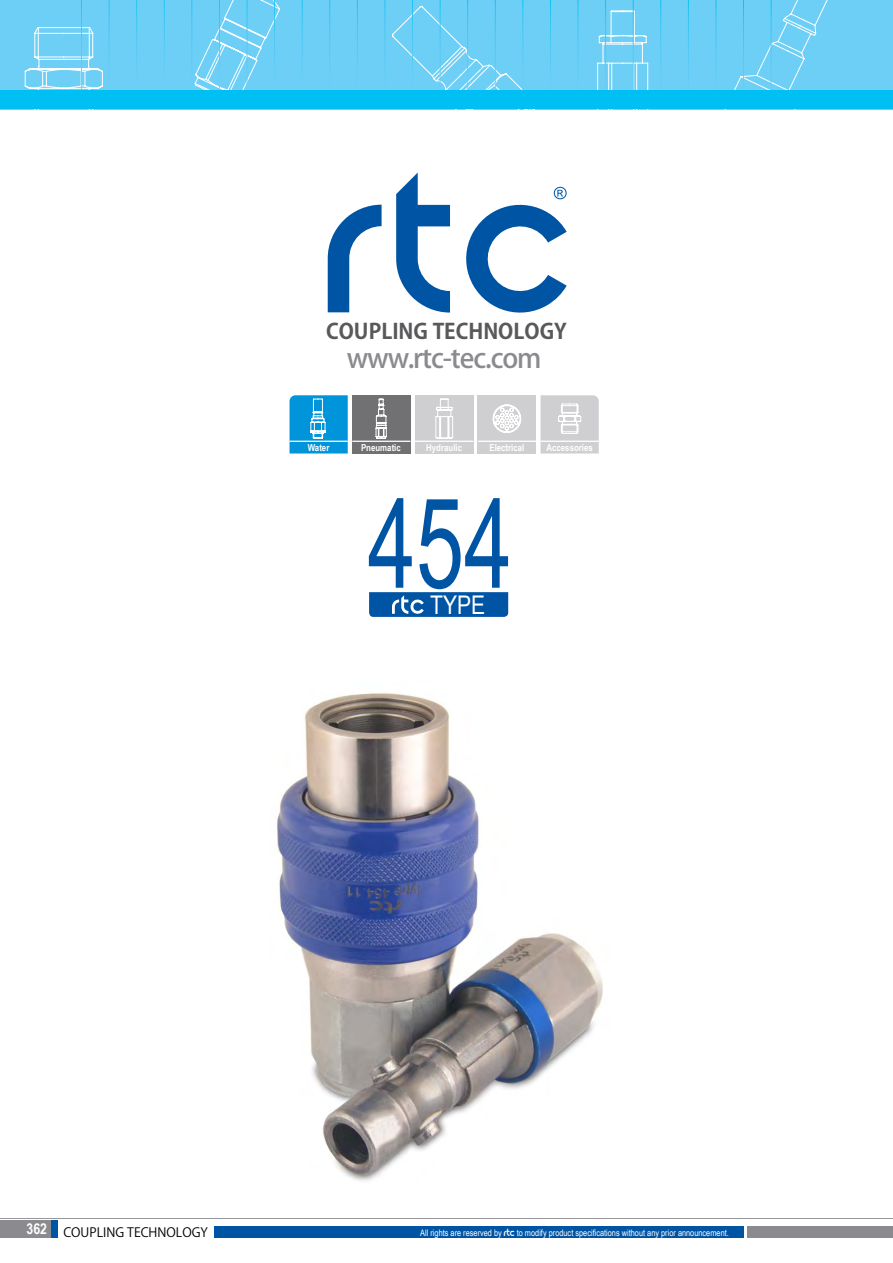
<style>
.page{position:relative;width:893px;height:1263px;background:#fff}
.page>*{position:absolute;margin:0;border:0;box-sizing:border-box;transform-origin:0 0}
.t1{font:125.1px "Arial Narrow";color:#0054a4;scale:.84 1}
.t2{font:500 27px "Koz Go Pr 6 N";letter-spacing:-.04em;color:#8b8a8e}
.t3{font:25.65px "Arial Narrow";color:#fff}
.t4{font:700 21.15px "Koz Go Pr 6 N";color:#58595b}
.t5{font:12.75px "Koz Go Pr 6 N";color:#000}
.t6{font:700 9.6px "Arial Narrow";color:#fff}
.t7{font:9px "Arial Narrow";color:#fff}
.s1{font-family:"Abode";font-size:10.5px}
</style>
<div class="page">
<div style="left:0;top:1220px;width:50px;height:17px;background:#8b8a8e"></div>
<div style="left:747px;top:1226px;width:146px;height:11px;background:#8b8a8e"></div>
<div style="left:214px;top:1226px;width:530px;height:11px;background:#0054a4"></div>
<div style="left:51px;top:1220px;width:7px;height:17px;background:#0054a4"></div>
<hr style="left:0;top:1218px;width:893px;height:1px;background:#97979b">
<div style="left:0;top:0;width:893px;height:109px;background:#6dcff6"></div>
<svg style="left:771px;top:0;width:57px;height:91px"></svg>
<svg style="left:25px;top:27px;width:56px;height:64px"></svg>
<svg style="left:81px;top:0;width:690px;height:91px"></svg>
<div style="left:0;top:91px;width:893px;height:18px;background:#00c0f3"></div>
<img style="left:277px;top:692px;width:326px;height:489px">
<svg style="left:369px;top:592px;width:139px;height:25px;background:#115faa"></svg>
<svg style="left:396px;top:173px;width:54px;height:140px"></svg>
<svg style="left:328px;top:205px;width:54px;height:107px"></svg>
<svg style="left:466px;top:187px;width:101px;height:126px"></svg>
<svg style="left:290px;top:395px;width:58px;height:58px;background:#179edd"></svg>
<hr style="left:290px;top:441px;width:58px;height:1px;background:#fff">
<div style="left:415px;top:395px;width:58px;height:58px;background:#cfcfd1"></div>
<svg style="left:435px;top:399px;width:18px;height:40px"></svg>
<hr style="left:415px;top:441px;width:58px;height:1px;background:#fff">
<div style="left:478px;top:395px;width:58px;height:58px;background:#cfcfd1"></div>
<svg style="left:493px;top:405px;width:28px;height:28px"></svg>
<hr style="left:478px;top:441px;width:58px;height:1px;background:#fff">
<svg style="left:541px;top:395px;width:58px;height:58px;background:#d3d3d5"></svg>
<hr style="left:541px;top:441px;width:58px;height:1px;background:#fff">
<div style="left:352px;top:395px;width:58px;height:58px;background:#717073"></div>
<svg style="left:376px;top:399px;width:11px;height:40px"></svg>
<hr style="left:352px;top:441px;width:58px;height:1px;background:#fff">
<h3 class="t4" style="left:326px;top:320px;width:242px">COUPLING TECHNOLOGY</h3>
<h2 class="t2" style="left:347px;top:343px;width:196px">www.rtc-tec.com</h2>
<p class="t6" style="left:308px;top:442px;width:23px">Water</p>
<p class="t6" style="left:361px;top:442px;width:41px">Pneumatic</p>
<p class="t6" style="left:426px;top:442px;width:37px">Hydraulic</p>
<p class="t6" style="left:489px;top:442px;width:36px">Electrical</p>
<p class="t6" style="left:546px;top:442px;width:48px">Accessories</p>
<h1 class="t1" style="left:368px;top:472px;width:173px">454</h1>
<h3 class="t3" style="left:430px;top:590px;width:57px">TYPE</h3>
<h3 class="t5" style="left:27px;top:1225px;width:183px"><sup>362</sup> COUPLING TECHNOLOGY</h3>
<p class="t7" style="left:420px;top:1227px;width:310px">All rights are reserved by <span class="s1">rtc</span> to modify product specifications without any prior announcement.</p>
</div>
